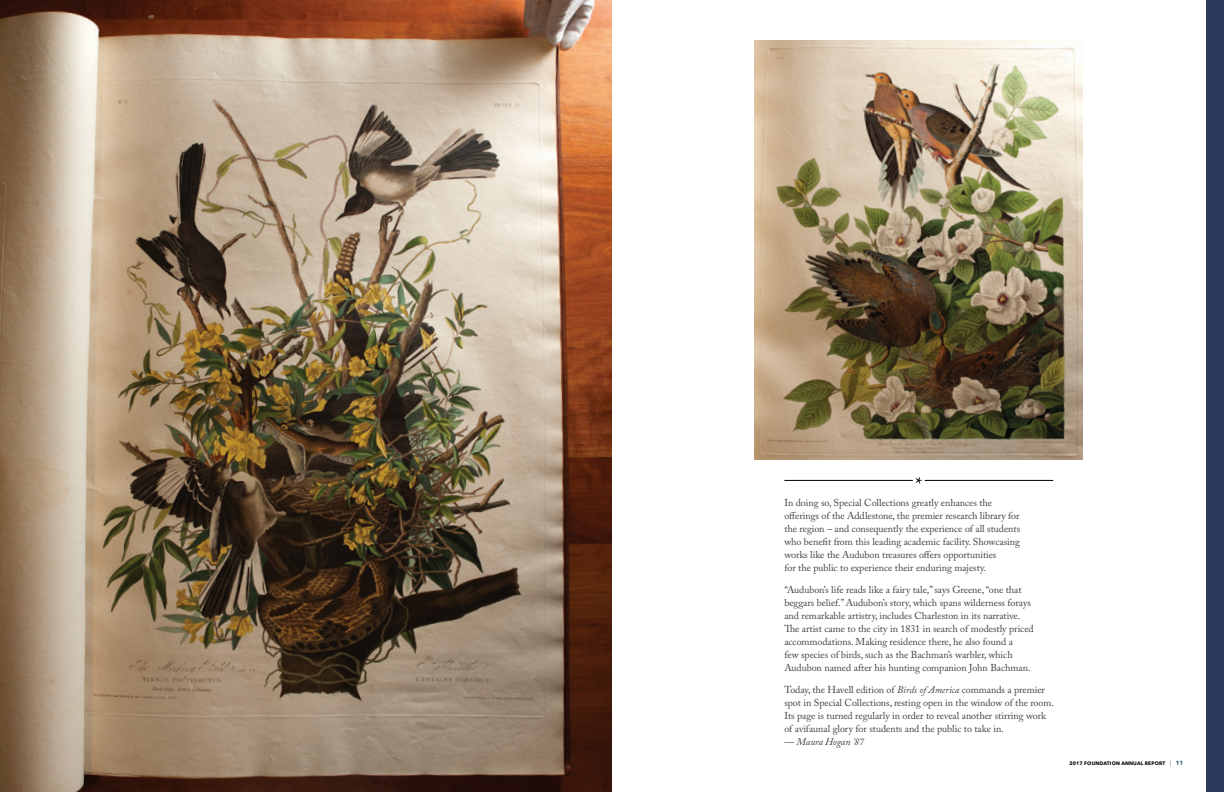
<style>
.page{position:relative;width:1224px;height:792px;background:#fff}
.page>*{position:absolute;margin:0;border:0;box-sizing:border-box;transform-origin:0 0}
.t1{font:10px/13px "Adobe Caslon Pro";letter-spacing:-.005em;color:#414042}
.t2{font:italic 10px "Adobe Caslon Pro";letter-spacing:-.005em;color:#414042}
.t3{font:700 5px "Avenir Next LT Pro";letter-spacing:.025em;color:#000}
.s1{font-style:italic}
.s2{font-style:normal}
.s3{font-size:6px;color:#a7a9ac}
.s4{font-size:6px;color:#355d77}
</style>
<div class="page">
<img style="left:0;top:0;width:612px;height:792px">
<div style="left:1206px;top:0;width:18px;height:792px;background:#29395a"></div>
<img style="left:755px;top:40px;width:328px;height:419px">
<hr style="left:784px;top:480px;width:129px;height:1px;background:#000">
<hr style="left:925px;top:480px;width:128px;height:1px;background:#000">
<svg style="left:916px;top:477px;width:6px;height:7px"></svg>
<p class="t1" style="left:784px;top:496px;width:237px">In doing so, Special Collections greatly enhances the offerings of the Addlestone, the premier research library for the region – and consequently the experience of all students who benefit from this leading academic facility. Showcasing works like the Audubon treasures offers opportunities<br>for the public to experience their enduring majesty.</p>
<p class="t1" style="left:784px;top:583px;width:251px">“Audubon’s life reads like a fairy tale,” says Greene, “one that beggars belief.” Audubon’s story, which spans wilderness forays and remarkable artistry, includes Charleston in its narrative.<br>The artist came to the city in 1831 in search of modestly priced accommodations. Making residence there, he also found a<br>few species of birds, such as the Bachman’s warbler, which Audubon named after his hunting companion John Bachman.</p>
<p class="t1" style="left:784px;top:683px;width:271px">Today, the Havell edition of <span class="s1">Birds of America</span> commands a premier spot in Special Collections, resting open in the window of the room.<br>Its page is turned regularly in order to reveal another stirring work of avifaunal glory for students and the public to take in.</p>
<p class="t2" style="left:784px;top:736px;width:81px"><span class="s2">—</span> Maura Hogan '87</p>
<p class="t3" style="left:1070px;top:760px;width:115px">2017 FOUNDATION ANNUAL REPORT <span class="s3">|</span> <span class="s4">11</span></p>
</div>
